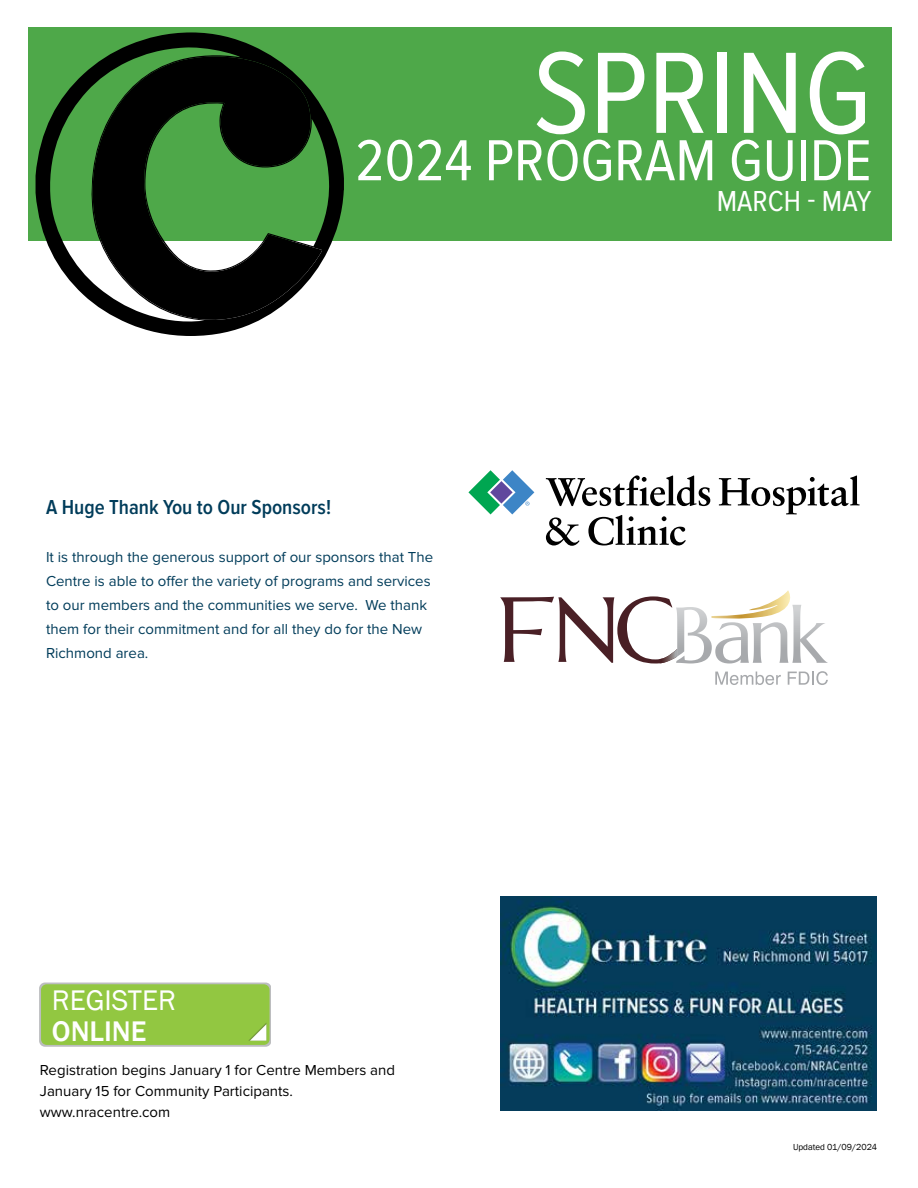
<style>
.page{position:relative;width:918px;height:1188px;background:#fff}
.page>*{position:absolute;margin:0;border:0;box-sizing:border-box;transform-origin:0 0}
.t1{font:120px "Proxima Nova Cond";color:#fff}
.t2{font:60px "Proxima Nova Cond";color:#fff}
.t3{font:30px "Proxima Nova Cond";color:#fff}
.t4{font:29.1px "Franklin Gothic";color:#fff}
.t5{font:500 29.1px "Franklin Gothic";color:#fff}
.t6{font:600 21px "Proxima Nova Cond";color:#003c5a}
.t7{font:15px/24px "Proxima Nova";color:#003c5a}
.t8{font:15px/21px "Proxima Nova";color:#000}
.t9{font:9px "Franklin Gothic";color:#000}
</style>
<div class="page">
<div style="left:28px;top:27px;width:864px;height:213px;background:#4ea849"></div>
<svg style="left:36px;top:33px;width:308px;height:303px"></svg>
<svg style="left:93px;top:54px;width:229px;height:267px;fill:#000"></svg>
<svg style="left:500px;top:590px;width:328px;height:74px"></svg>
<svg style="left:715px;top:672px;width:66px;height:13px"></svg>
<svg style="left:788px;top:671px;width:40px;height:14px"></svg>
<svg style="left:468px;top:470px;width:66px;height:44px"></svg>
<svg style="left:546px;top:475px;width:164px;height:31px"></svg>
<svg style="left:719px;top:475px;width:141px;height:39px"></svg>
<svg style="left:546px;top:517px;width:34px;height:29px"></svg>
<svg style="left:588px;top:515px;width:98px;height:31px"></svg>
<img style="left:500px;top:896px;width:377px;height:215px">
<div style="left:40px;top:983px;width:231px;height:64px;background:#bcbdbf;border-radius:6px"></div>
<div style="left:41px;top:984px;width:229px;height:61px;background:#92c741;border-radius:6px"></div>
<svg style="left:248px;top:1023px;width:18px;height:18px"></svg>
<h1 class="t1" style="left:533px;top:26px;width:340px">SPRING</h1>
<h2 class="t2" style="left:355px;top:127px;width:518px">2024 PROGRAM GUIDE</h2>
<h3 class="t6" style="left:46px;top:495px;width:287px">A Huge Thank You to Our Sponsors!</h3>
<p class="t7" style="left:46px;top:545px;width:389px">It is through the generous support of our sponsors that The Centre is able to offer the variety of programs and services to our members and the communities we serve. We thank them for their commitment and for all they do for the New Richmond area.</p>
<h3 class="t4" style="left:52px;top:982px;width:126px">REGISTER</h3>
<h3 class="t5" style="left:52px;top:1013px;width:96px">ONLINE</h3>
<p class="t8" style="left:40px;top:1060px;width:357px">Registration begins January 1 for Centre Members and<br>January 15 for Community Participants. www.nracentre.com</p>
<h3 class="t3" style="left:717px;top:185px;width:156px">MARCH - MAY</h3>
<p class="t9" style="left:793px;top:1141px;width:85px">Updated 01/09/2024</p>
</div>
